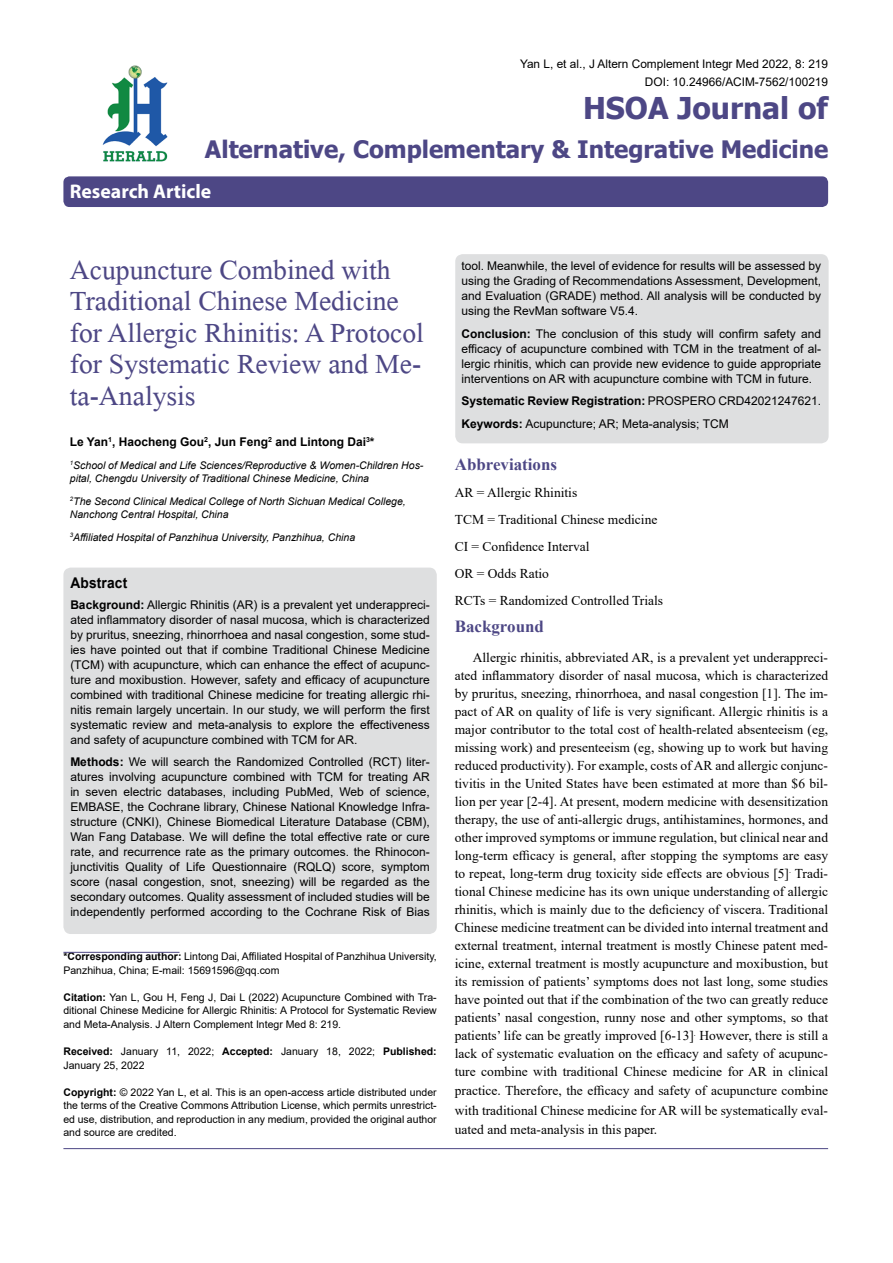
<style>
.page{position:relative;width:893px;height:1263px;background:#fff}
.page>*{position:absolute;margin:0;border:0;box-sizing:border-box;transform-origin:0 0}
.t1{font:41.25px/31.5px "Microsoft Himalaya";color:#4d4785}
.t2{font:700 30px "Tahoma";color:#4d4785}
.t3{font:700 24px "Tahoma";color:#4d4785}
.t4{font:700 19.8px "Myriad Hebrew";color:#fff}
.t5{font:700 16.95px "Times New Roman";color:#4d4785}
.t6{font:700 14.85px "Arial";letter-spacing:.015em;color:#000;scale:.93 1}
.t7{font:13.5px/18px "Times New Roman";color:#000;text-align:justify}
.t8{font:12px/15px "Arial";color:#000;text-align:justify}
.t9{font:700 12px "Arial";color:#000}
.t10{font:11.85px/18px "Arial";color:#000;text-align:right}
.t11{font:10.5px/13.5px "Arial";color:#000}
.t12{font:italic 10.5px/13.5px "Arial";color:#000}
.s1{font-weight:700}
</style>
<div class="page">
<div style="left:63px;top:176px;width:765px;height:31px;background:#4d4785;border-radius:6px"></div>
<hr style="left:63px;top:952px;width:116px;height:1px;background:#4d4785">
<img style="left:102px;top:65px;width:66px;height:97px">
<hr style="left:63px;top:1148px;width:765px;height:1px;background:#4d4785">
<div style="left:63px;top:568px;width:374px;height:366px;background:#dedfe0;border-radius:8px"></div>
<div style="left:455px;top:254px;width:374px;height:189px;background:#dedfe0;border-radius:8px"></div>
<p class="t10" style="left:520px;top:55px;width:310px">Yan L, et al., J Altern Complement Integr Med 2022, 8: 219<br>DOI: 10.24966/ACIM-7562/100219</p>
<h2 class="t2" style="left:583px;top:87px;width:247px">HSOA Journal of</h2>
<h3 class="t3" style="left:205px;top:132px;width:625px">Alternative, Complementary &amp; Integrative Medicine</h3>
<h3 class="t4" style="left:70px;top:180px;width:143px">Research Article</h3>
<h1 class="t1" style="left:70px;top:249px;width:356px">Acupuncture Combined with<br>Traditional Chinese Medicine for Allergic Rhinitis: A Protocol for Systematic Review and Me&shy;ta-Analysis</h1>
<p class="t9" style="left:70px;top:433px;width:306px">Le Yan<sup>1</sup>, Haocheng Gou<sup>2</sup>, Jun Feng<sup>2</sup> and Lintong Dai<sup>3</sup>*</p>
<p class="t12" style="left:70px;top:458px;width:355px"><sup>1</sup>School of Medical and Life Sciences/Reproductive &amp; Women-Children Hos&shy;pital, Chengdu University of Traditional Chinese Medicine, China</p>
<p class="t12" style="left:70px;top:494px;width:338px"><sup>2</sup>The Second Clinical Medical College of North Sichuan Medical College,<br>Nanchong Central Hospital, China</p>
<p class="t12" style="left:70px;top:530px;width:287px"><sup>3</sup>Affiliated Hospital of Panzhihua University, Panzhihua, China</p>
<p class="t6" style="left:70px;top:572px;width:63px">Abstract</p>
<p class="t8" style="left:70px;top:597px;width:361px"><span class="s1">Background:</span> Allergic Rhinitis (AR) is a prevalent yet underappreci&shy;ated inflammatory disorder of nasal mucosa, which is characterized by pruritus, sneezing, rhinorrhoea and nasal congestion, some stud&shy;ies have pointed out that if combine Traditional Chinese Medicine (TCM) with acupuncture, which can enhance the effect of acupunc&shy;ture and moxibustion. However, safety and efficacy of acupuncture combined with traditional Chinese medicine for treating allergic rhi&shy;nitis remain largely uncertain. In our study, we will perform the first systematic review and meta-analysis to explore the effectiveness and safety of acupuncture combined with TCM for AR.</p>
<p class="t8" style="left:70px;top:754px;width:361px"><span class="s1">Methods:</span> We will search the Randomized Controlled (RCT) liter&shy;atures involving acupuncture combined with TCM for treating AR in seven electric databases, including PubMed, Web of science, EMBASE, the Cochrane library, Chinese National Knowledge Infra&shy;structure (CNKI), Chinese Biomedical Literature Database (CBM), Wan Fang Database. We will define the total effective rate or cure rate, and recurrence rate as the primary outcomes. the Rhinocon&shy;junctivitis Quality of Life Questionnaire (RQLQ) score, symptom score (nasal congestion, snot, sneezing) will be regarded as the secondary outcomes. Quality assessment of included studies will be independently performed according to the Cochrane Risk of Bias</p>
<p class="t11" style="left:63px;top:950px;width:375px"><span class="s1">*Corresponding author:</span> Lintong Dai, Affiliated Hospital of Panzhihua University,<br>Panzhihua, China; E-mail: 15691596@qq.com</p>
<p class="t11" style="left:63px;top:990px;width:375px;text-align:justify"><span class="s1">Citation:</span> Yan L, Gou H, Feng J, Dai L (2022) Acupuncture Combined with Tra&shy;ditional Chinese Medicine for Allergic Rhinitis: A Protocol for Systematic Review and Meta-Analysis. J Altern Complement Integr Med 8: 219.</p>
<p class="t11" style="left:63px;top:1044px;width:375px"><span class="s1">Received:</span> January 11, 2022; <span class="s1">Accepted:</span> January 18, 2022; <span class="s1">Published:<br></span>January 25, 2022</p>
<p class="t11" style="left:63px;top:1085px;width:375px;text-align:justify"><span class="s1">Copyright:</span> © 2022 Yan L, et al. This is an open-access article distributed under the terms of the Creative Commons Attribution License, which permits unrestrict&shy;ed use, distribution, and reproduction in any medium, provided the original author and source are credited.</p>
<p class="t8" style="left:461px;top:259px;width:361px">tool. Meanwhile, the level of evidence for results will be assessed by using the Grading of Recommendations Assessment, Development, and Evaluation (GRADE) method. All analysis will be conducted by using the RevMan software V5.4.</p>
<p class="t8" style="left:461px;top:326px;width:361px"><span class="s1">Conclusion:</span> The conclusion of this study will confirm safety and efficacy of acupuncture combined with TCM in the treatment of al&shy;lergic rhinitis, which can provide new evidence to guide appropriate interventions on AR with acupuncture combine with TCM in future.</p>
<p class="t8" style="left:461px;top:390px;width:361px;line-height:22.5px"><span class="s1">Systematic Review Registration:</span> PROSPERO CRD42021247621.<br><span class="s1">Keywords:</span> Acupuncture; AR; Meta-analysis; TCM</p>
<h3 class="t5" style="left:455px;top:452px;width:104px">Abbreviations</h3>
<p class="t7" style="left:455px;top:478px;width:210px;line-height:27px;text-align:left">AR = Allergic Rhinitis<br>TCM = Traditional Chinese medicine<br>CI = Confidence Interval<br>OR = Odds Ratio<br>RCTs = Randomized Controlled Trials</p>
<h3 class="t5" style="left:455px;top:614px;width:91px">Background</h3>
<p class="t7" style="left:455px;top:648px;width:375px;text-indent:18px">Allergic rhinitis, abbreviated AR, is a prevalent yet underappreci&shy;ated inflammatory disorder of nasal mucosa, which is characterized by pruritus, sneezing, rhinorrhoea, and nasal congestion [1]. The im&shy;pact of AR on quality of life is very significant. Allergic rhinitis is a major contributor to the total cost of health-related absenteeism (eg, missing work) and presenteeism (eg, showing up to work but having reduced productivity). For example, costs of AR and allergic conjunc&shy;tivitis in the United States have been estimated at more than $6 bil&shy;lion per year [2-4]. At present, modern medicine with desensitization therapy, the use of anti-allergic drugs, antihistamines, hormones, and other improved symptoms or immune regulation, but clinical near and long-term efficacy is general, after stopping the symptoms are easy to repeat, long-term drug toxicity side effects are obvious [5]<sup>.</sup> Tradi&shy;tional Chinese medicine has its own unique understanding of allergic rhinitis, which is mainly due to the deficiency of viscera. Traditional Chinese medicine treatment can be divided into internal treatment and external treatment, internal treatment is mostly Chinese patent med&shy;icine, external treatment is mostly acupuncture and moxibustion, but its remission of patients’ symptoms does not last long, some studies have pointed out that if the combination of the two can greatly reduce patients’ nasal congestion, runny nose and other symptoms, so that patients’ life can be greatly improved [6-13]<sup>.</sup> However, there is still a lack of systematic evaluation on the efficacy and safety of acupunc&shy;ture combine with traditional Chinese medicine for AR in clinical</p>
<p class="t7" style="left:455px;top:1081px;width:375px;line-height:19.5px">practice. Therefore, the efficacy and safety of acupuncture combine with traditional Chinese medicine for AR will be systematically eval&shy;uated and meta-analysis in this paper.</p>
</div>
